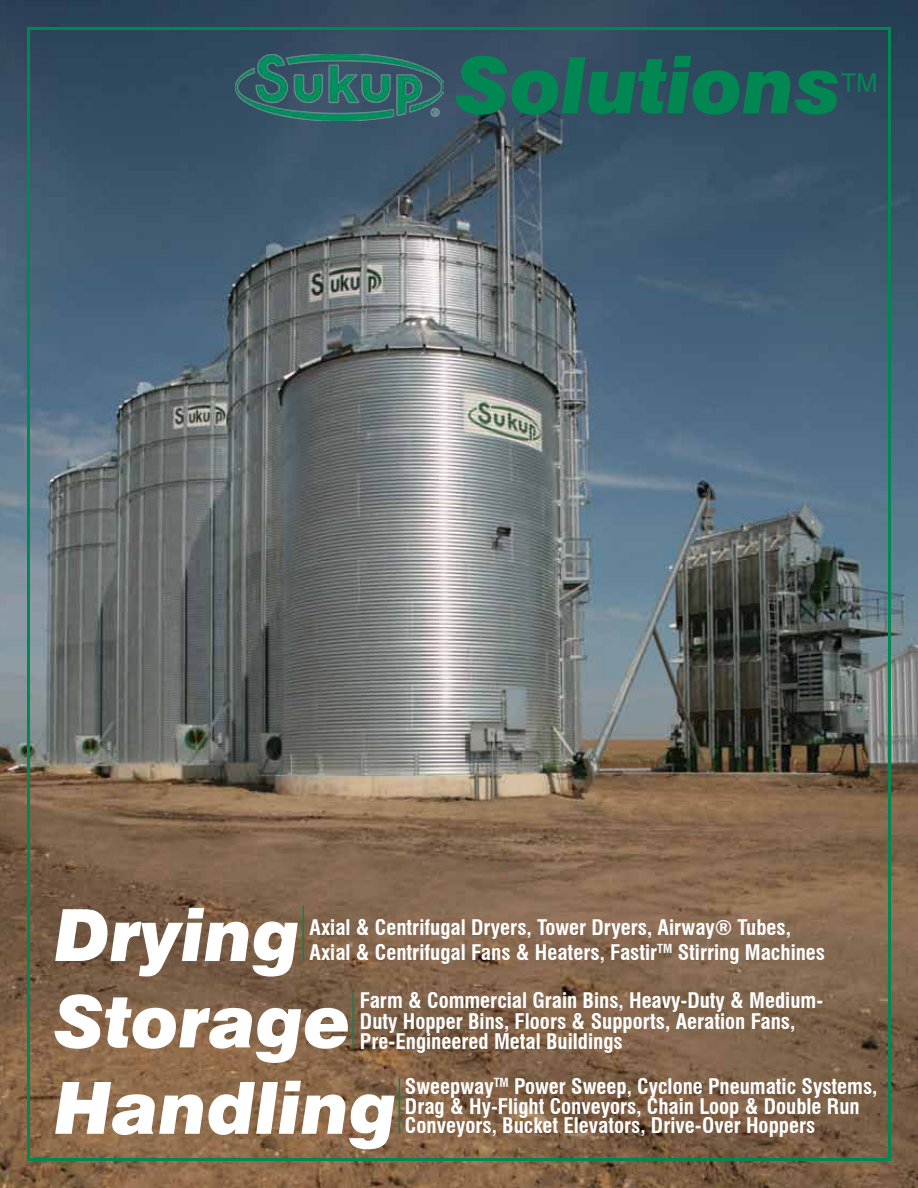
<style>
.page{position:relative;width:918px;height:1188px;background:#fff}
.page>*{position:absolute;margin:0;border:0;box-sizing:border-box;transform-origin:0 0}
.t1{font:italic 900 78px "Swiss 721 BT";color:#008752}
.t2{font:italic 900 72px/86.4px "Swiss 721 BT";color:#fff}
.t3{font:26.25px "Swiss 721 BT";color:#008752}
.t4{font:700 condensed 21px/20.7px "Swiss 721 BT";color:#fff}
</style>
<div class="page">
<img style="left:0;top:0;width:918px;height:1188px">
<img style="left:235px;top:54px;width:208px;height:67px">
<hr style="left:303px;top:905px;width:1px;height:56px;background:#008752">
<hr style="left:352px;top:993px;width:2px;height:56px;background:#008752">
<hr style="left:399px;top:1078px;width:1px;height:56px;background:#008752">
<h1 class="t1" style="left:455px;top:38px;width:388px">Solutions</h1>
<p class="t3" style="left:841px;top:65px;width:38px">TM</p>
<h2 class="t2" style="left:54px;top:892px;width:345px">Drying<br>Storage<br>Handling</h2>
<p class="t4" style="left:310px;top:915px;width:517px;line-height:25.2px">Axial &amp; Centrifugal Dryers, Tower Dryers, Airway® Tubes,<br>Axial &amp; Centrifugal Fans &amp; Heaters, Fastir<sup>TM</sup> Stirring Machines</p>
<p class="t4" style="left:360px;top:990px;width:465px">Farm &amp; Commercial Grain Bins, Heavy-Duty &amp; Medium-<br>Duty Hopper Bins, Floors &amp; Supports, Aeration Fans,<br>Pre-Engineered Metal Buildings</p>
<p class="t4" style="left:405px;top:1077px;width:474px;line-height:19.5px">Sweepway<sup>TM</sup> Power Sweep, Cyclone Pneumatic Systems,<br>Drag &amp; Hy-Flight Conveyors, Chain Loop &amp; Double Run<br>Conveyors, Bucket Elevators, Drive-Over Hoppers</p>
</div>
